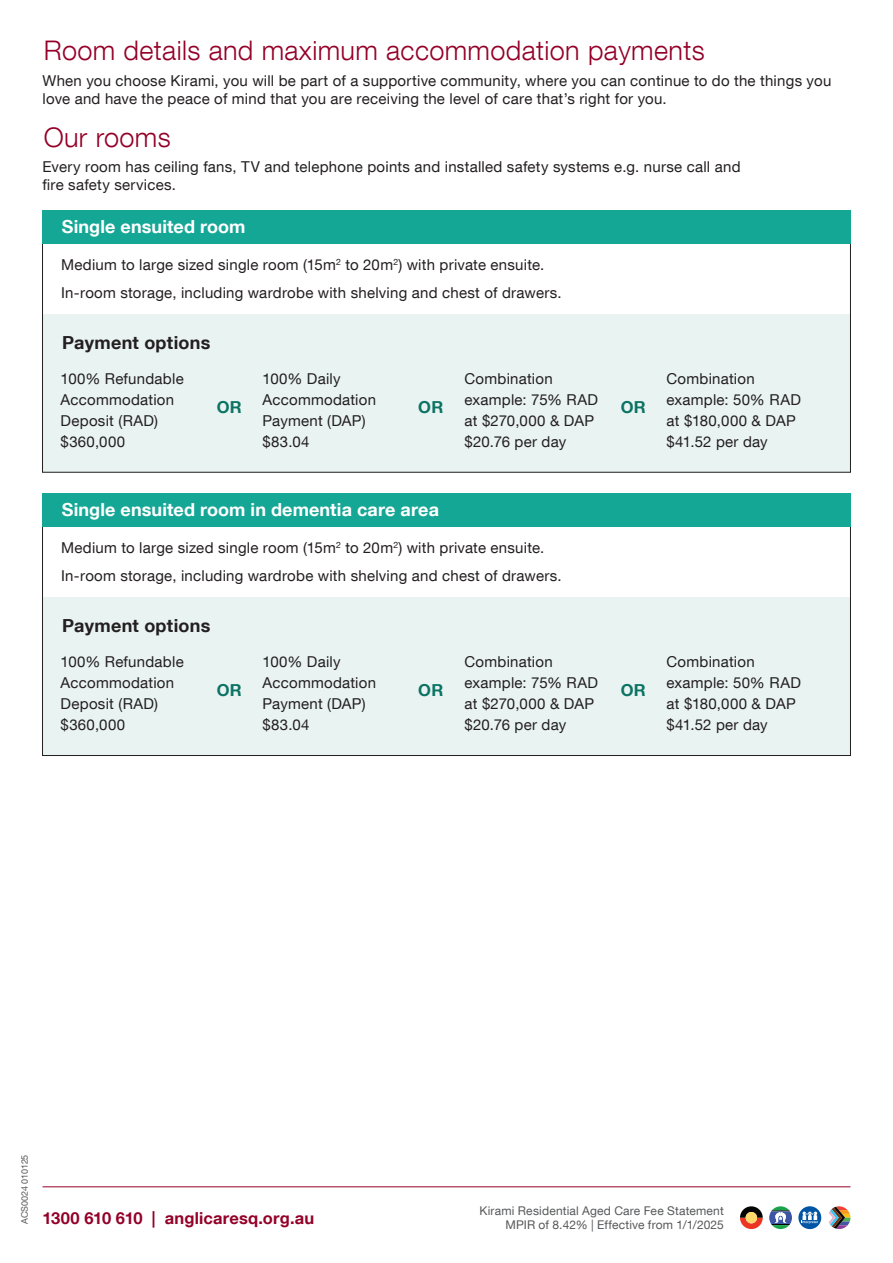
<style>
.page{position:relative;width:893px;height:1263px;background:#fff}
.page>*{position:absolute;margin:0;border:0;box-sizing:border-box;transform-origin:0 0}
.t1{font:300 27px "Helvetica Neue LT Com";letter-spacing:.015em;color:#940128}
.t2{font:700 18px "Helvetica Neue LT Com";letter-spacing:.005em;color:#fff}
.t3{font:700 18px "Helvetica Neue LT Com";letter-spacing:.015em;color:#231f20}
.t4{font:700 16.5px "Helvetica Neue LT Com";letter-spacing:.01em;color:#940128}
.t5{font:700 16.5px "Helvetica Neue LT Com";letter-spacing:.015em;color:#0b7364}
.t6{font:15px/21px "Helvetica Neue LT Com";letter-spacing:.015em;color:#231f20}
.t7{font:12px "Helvetica Neue LT Com";letter-spacing:.015em;color:#57585a}
.t8{font:9px "Helvetica Neue LT Com";letter-spacing:-.01em;color:#57585a}
</style>
<div class="page">
<div style="left:43px;top:597px;width:807px;height:159px;background:#e9f3f1"></div>
<div style="left:43px;top:314px;width:807px;height:159px;background:#e9f3f1"></div>
<div style="left:42px;top:210px;width:809px;height:34px;background:#15a796"></div>
<div style="left:42px;top:493px;width:809px;height:34px;background:#15a796"></div>
<hr style="left:43px;top:1186px;width:807px;height:1px;background:#94002a">
<svg style="left:798px;top:1206px;width:23px;height:23px"></svg>
<svg style="left:801px;top:1211px;width:17px;height:13px"></svg>
<svg style="left:828px;top:1206px;width:22px;height:23px"></svg>
<svg style="left:769px;top:1206px;width:23px;height:23px"></svg>
<svg style="left:740px;top:1206px;width:23px;height:23px"></svg>
<p class="t1" style="left:44px;top:34px;width:662px">Room details and maximum accommodation payments</p>
<p class="t6" style="left:43px;top:71px;width:790px;line-height:18px">When you choose Kirami, you will be part of a supportive community, where you can continue to do the things you love and have the peace of mind that you are receiving the level of care that’s right for you.</p>
<p class="t1" style="left:44px;top:120px;width:129px">Our rooms</p>
<p class="t6" style="left:43px;top:157px;width:700px;line-height:18px">Every room has ceiling fans, TV and telephone points and installed safety systems e.g. nurse call and fire safety services.</p>
<p class="t2" style="left:62px;top:215px;width:185px">Single ensuited room</p>
<p class="t6" style="left:61px;top:254px;width:485px">Medium to large sized single room (15m<sup>2</sup> to 20m<sup>2</sup>) with private ensuite.</p>
<p class="t6" style="left:61px;top:282px;width:502px">In-room storage, including wardrobe with shelving and chest of drawers.</p>
<p class="t3" style="left:62px;top:331px;width:150px">Payment options</p>
<p class="t6" style="left:61px;top:367px;width:125px">100% Refundable<br>Accommodation<br>Deposit (RAD) $360,000</p>
<p class="t5" style="left:217px;top:396px;width:26px">OR</p>
<p class="t6" style="left:263px;top:367px;width:115px">100% Daily<br>Accommodation<br>Payment (DAP) $83.04</p>
<p class="t5" style="left:418px;top:396px;width:26px">OR</p>
<p class="t2" style="left:62px;top:498px;width:379px">Single ensuited room in dementia care area</p>
<p class="t6" style="left:465px;top:367px;width:135px">Combination example: 75% RAD at $270,000 &amp; DAP $20.76 per day</p>
<p class="t6" style="left:61px;top:537px;width:485px">Medium to large sized single room (15m<sup>2</sup> to 20m<sup>2</sup>) with private ensuite.</p>
<p class="t6" style="left:61px;top:565px;width:502px">In-room storage, including wardrobe with shelving and chest of drawers.</p>
<p class="t3" style="left:62px;top:614px;width:150px">Payment options</p>
<p class="t6" style="left:61px;top:651px;width:125px">100% Refundable<br>Accommodation<br>Deposit (RAD) $360,000</p>
<p class="t5" style="left:217px;top:680px;width:26px">OR</p>
<p class="t6" style="left:263px;top:651px;width:115px">100% Daily<br>Accommodation<br>Payment (DAP) $83.04</p>
<p class="t5" style="left:418px;top:680px;width:26px">OR</p>
<p class="t6" style="left:465px;top:651px;width:135px">Combination example: 75% RAD at $270,000 &amp; DAP $20.76 per day</p>
<p class="t5" style="left:621px;top:396px;width:26px">OR</p>
<p class="t6" style="left:666px;top:367px;width:136px">Combination example: 50% RAD at $180,000 &amp; DAP $41.52 per day</p>
<p class="t5" style="left:621px;top:680px;width:26px">OR</p>
<p class="t6" style="left:666px;top:651px;width:136px">Combination example: 50% RAD at $180,000 &amp; DAP $41.52 per day</p>
<p class="t8" style="left:19px;top:1224px;width:71px;rotate:-90deg">ACS0024 010125</p>
<p class="t4" style="left:43px;top:1208px;width:273px">1300 610 610 | anglicaresq.org.au</p>
<p class="t7" style="left:480px;top:1203px;width:246px">Kirami Residential Aged Care Fee Statement</p>
<p class="t7" style="left:505px;top:1217px;width:220px">MPIR of 8.42% | Effective from 1/1/2025</p>
</div>
